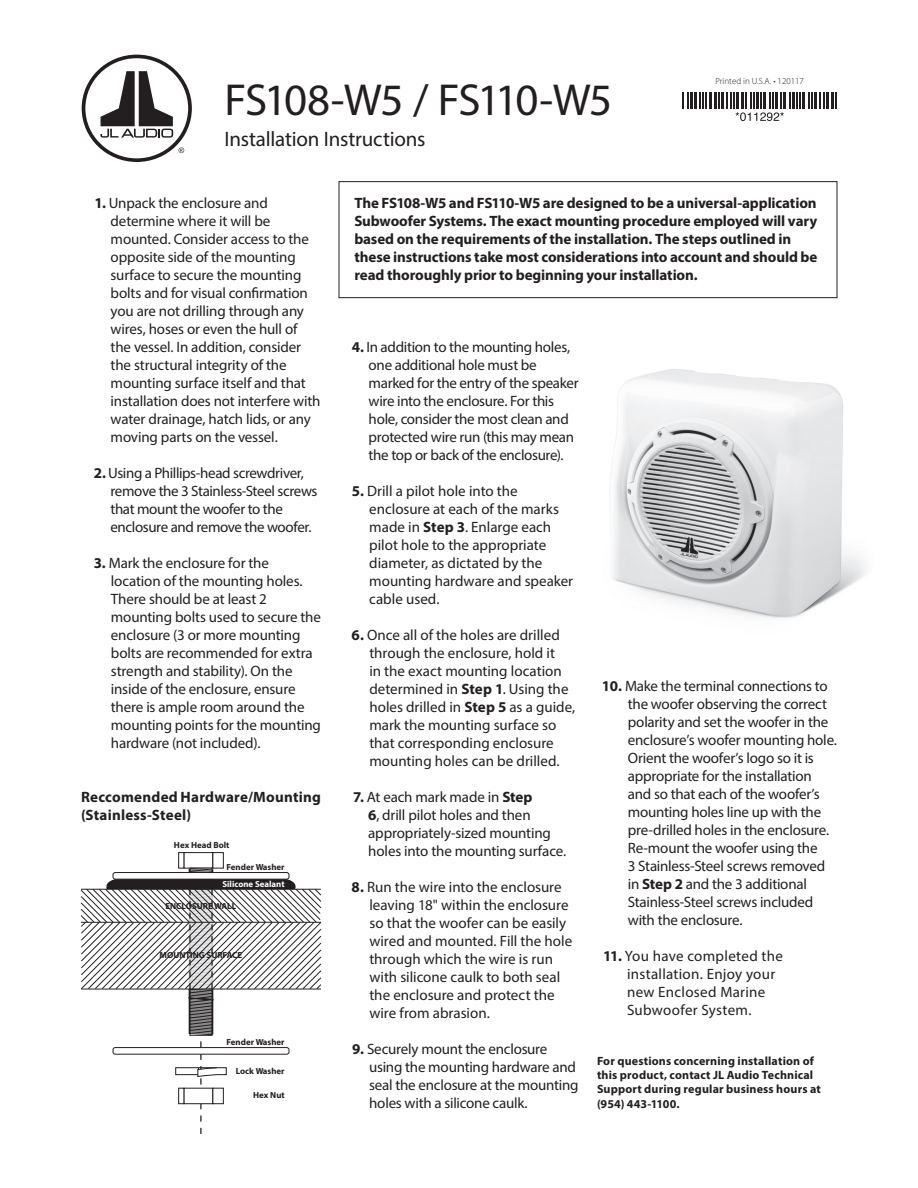
<style>
.page{position:relative;width:918px;height:1188px;background:#fff}
.page>*{position:absolute;margin:0;border:0;box-sizing:border-box;transform-origin:0 0}
.t1{font:45px "Myriad Pro";letter-spacing:-.05em;color:#231f20}
.t2{font:21px "Myriad Pro";letter-spacing:-.01em;color:#231f20}
.t3{font:15px/18px "Myriad Pro";letter-spacing:-.01em;color:#231f20}
.t4{font:700 15px/18px "Myriad Pro";letter-spacing:-.01em;color:#231f20}
.t5{font:15px/18px "Myriad Pro";letter-spacing:-.03em;color:#231f20}
.t6{font:15px/18px "Myriad Pro";letter-spacing:.02em;color:#231f20}
.t7{font:700 15px/18px "Myriad Pro";letter-spacing:.015em;color:#231f20}
.t8{font:700 12px/14.4px "Myriad Pro";letter-spacing:.015em;color:#231f20}
.t9{font:300 9px "Myriad Pro";color:#231f20}
.t10{font:700 8.85px "Myriad Pro";color:#231f20}
.t11{font:700 8.85px "Myriad Pro";color:#fff}
.s1{font-weight:700}
</style>
<div class="page">
<div style="left:339px;top:181px;width:498px;height:117px;border:1px solid #231f20"></div>
<img style="left:610px;top:369px;width:256px;height:249px">
<div style="left:184px;top:852px;width:29px;height:16px;border:1px solid #231f20"></div>
<div style="left:213px;top:852px;width:11px;height:16px;border:1px solid #231f20"></div>
<div style="left:178px;top:852px;width:6px;height:16px;border:1px solid #231f20"></div>
<svg style="left:81px;top:868px;width:240px;height:266px"></svg>
<svg style="left:82px;top:55px;width:110px;height:107px"></svg>
<svg style="left:682px;top:92px;width:6px;height:16px"></svg>
<hr style="left:690px;top:92px;width:3px;height:16px;background:#231f20">
<svg style="left:694px;top:92px;width:3px;height:16px"></svg>
<svg style="left:699px;top:92px;width:13px;height:16px"></svg>
<hr style="left:714px;top:92px;width:3px;height:16px;background:#231f20">
<svg style="left:802px;top:92px;width:3px;height:16px"></svg>
<svg style="left:808px;top:92px;width:5px;height:16px"></svg>
<svg style="left:814px;top:92px;width:3px;height:16px"></svg>
<svg style="left:819px;top:92px;width:6px;height:16px"></svg>
<svg style="left:826px;top:92px;width:3px;height:16px"></svg>
<hr style="left:831px;top:92px;width:3px;height:16px;background:#231f20">
<svg style="left:836px;top:92px;width:1px;height:16px"></svg>
<svg style="left:718px;top:92px;width:83px;height:29px"></svg>
<h1 class="t1" style="left:225px;top:72px;width:389px">FS108-W5 / FS110-W5</h1>
<h2 class="t2" style="left:225px;top:126px;width:202px">Installation Instructions</h2>
<p class="t9" style="left:716px;top:75px;width:90px">Printed in U.S.A. • 120117</p>
<p class="t3" style="left:111px;top:193px;width:212px;text-indent:-16px"><span class="s1">1.</span> Unpack the enclosure and determine where it will be mounted. Consider access to the opposite side of the mounting surface to secure the mounting bolts and for visual confirmation you are not drilling through any wires, hoses or even the hull of the vessel. In addition, consider the structural integrity of the mounting surface itself and that installation does not interfere with water drainage, hatch lids, or any moving parts on the vessel.</p>
<p class="t5" style="left:110px;top:463px;width:209px;text-indent:-17px"><span class="s1">2.</span> Using a Phillips-head screwdriver, remove the 3 Stainless-Steel screws that mount the woofer to the enclosure and remove the woofer.</p>
<p class="t3" style="left:111px;top:553px;width:212px;text-indent:-17px"><span class="s1">3.</span> Mark the enclosure for the location of the mounting holes.<br>There should be at least 2 mounting bolts used to secure the enclosure (3 or more mounting bolts are recommended for extra strength and stability). On the inside of the enclosure, ensure there is ample room around the mounting points for the mounting hardware (not included).</p>
<p class="t7" style="left:81px;top:788px;width:242px">Reccomended Hardware/Mounting (Stainless-Steel)</p>
<p class="t10" style="left:174px;top:839px;width:57px">Hex Head Bolt</p>
<p class="t11" style="left:222px;top:878px;width:64px">Silicone Sealant</p>
<p class="t10" style="left:227px;top:861px;width:60px">Fender Washer</p>
<p class="t10" style="left:165px;top:901px;width:72px">ENCLOSURE WALL</p>
<p class="t10" style="left:160px;top:950px;width:84px">MOUNTING SURFACE</p>
<p class="t10" style="left:227px;top:1036px;width:60px">Fender Washer</p>
<p class="t10" style="left:236px;top:1066px;width:50px">Lock Washer</p>
<p class="t10" style="left:253px;top:1090px;width:33px">Hex Nut</p>
<p class="t4" style="left:354px;top:194px;width:464px">The FS108-W5 and FS110-W5 are designed to be a universal-application Subwoofer Systems. The exact mounting procedure employed will vary based on the requirements of the installation. The steps outlined in these instructions take most considerations into account and should be read thoroughly prior to beginning your installation.</p>
<p class="t3" style="left:369px;top:338px;width:211px;text-indent:-17px"><span class="s1">4.</span> In addition to the mounting holes, one additional hole must be marked for the entry of the speaker wire into the enclosure. For this hole, consider the most clean and protected wire run (this may mean the top or back of the enclosure).</p>
<p class="t3" style="left:369px;top:482px;width:205px;text-indent:-18px"><span class="s1">5.</span> Drill a pilot hole into the enclosure at each of the marks made in <span class="s1">Step 3</span>. Enlarge each pilot hole to the appropriate diameter, as dictated by the mounting hardware and speaker cable used.</p>
<p class="t3" style="left:369px;top:626px;width:207px;text-indent:-18px"><span class="s1">6.</span> Once all of the holes are drilled through the enclosure, hold it<br>in the exact mounting location determined in <span class="s1">Step 1</span>. Using the holes drilled in <span class="s1">Step 5</span> as a guide, mark the mounting surface so that corresponding enclosure mounting holes can be drilled.</p>
<p class="t3" style="left:368px;top:788px;width:199px;text-indent:-15px"><span class="s1">7.</span> At each mark made in <span class="s1">Step<br>6</span>, drill pilot holes and then appropriately-sized mounting holes into the mounting surface.</p>
<p class="t3" style="left:369px;top:878px;width:204px;text-indent:-18px"><span class="s1">8.</span> Run the wire into the enclosure leaving 18" within the enclosure so that the woofer can be easily wired and mounted. Fill the hole through which the wire is run with silicone caulk to both seal the enclosure and protect the wire from abrasion.</p>
<p class="t3" style="left:369px;top:1040px;width:211px;text-indent:-17px"><span class="s1">9.</span> Securely mount the enclosure using the mounting hardware and seal the enclosure at the mounting holes with a silicone caulk.</p>
<p class="t3" style="left:628px;top:677px;width:211px;text-indent:-26px"><span class="s1">10.</span> Make the terminal connections to the woofer observing the correct polarity and set the woofer in the enclosure’s woofer mounting hole.<br>Orient the woofer’s logo so it is appropriate for the installation and so that each of the woofer’s mounting holes line up with the pre-drilled holes in the enclosure.<br>Re-mount the woofer using the<br>3 Stainless-Steel screws removed in <span class="s1">Step 2</span> and the 3 additional<br>Stainless-Steel screws included with the enclosure.</p>
<p class="t6" style="left:627px;top:947px;width:157px;text-indent:-24px"><span class="s1">11.</span> You have completed the installation. Enjoy your new Enclosed Marine<br>Subwoofer System.</p>
<p class="t8" style="left:597px;top:1053px;width:225px">For questions concerning installation of this product, contact JL Audio Technical Support during regular business hours at (954) 443-1100.</p>
</div>
